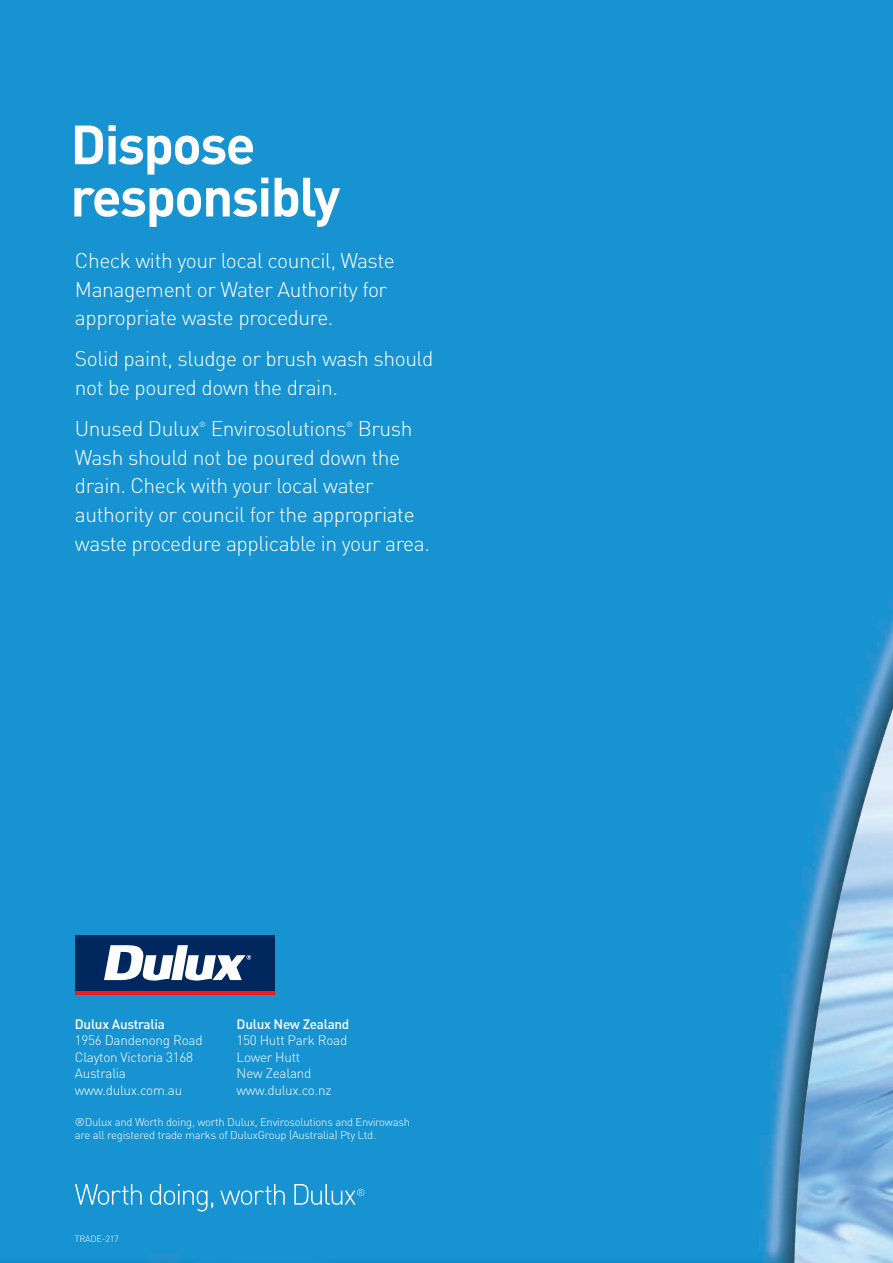
<style>
.page{position:relative;width:893px;height:1263px;background:#1793d1}
.page>*{position:absolute;margin:0;border:0;box-sizing:border-box;transform-origin:0 0}
.t1{font:700 54.3px/52.2px "DIN";letter-spacing:-.03em;color:#fff}
.t2{font:300 21px/28.8px "DIN";letter-spacing:-.02em;color:#fff}
.t3{font:300 13.5px/16.5px "DIN";letter-spacing:-.02em;color:#fff}
.t4{font:500 13.5px "DIN";letter-spacing:-.02em;color:#fff}
.t5{font:300 11.25px/13.5px "DIN";letter-spacing:-.02em;color:#fff}
.t6{font:300 9px "DIN";letter-spacing:-.02em;color:#fff}
.t7{font:300 7.5px "DIN";color:#fff}
</style>
<div class="page">
<div style="left:75px;top:935px;width:200px;height:56px;background:#00285e"></div>
<hr style="left:75px;top:991px;width:200px;height:4px;background:#ed1c24">
<svg style="left:104px;top:945px;width:147px;height:36px"></svg>
<svg style="left:75px;top:1184px;width:67px;height:21px"></svg>
<svg style="left:150px;top:1184px;width:63px;height:27px;background:#3da4d8"></svg>
<svg style="left:220px;top:1184px;width:65px;height:21px"></svg>
<svg style="left:294px;top:1184px;width:70px;height:21px"></svg>
<h1 class="t1" style="left:70px;top:116px;width:272px">Dispose responsibly</h1>
<p class="t2" style="left:75px;top:246px;width:321px">Check with your local council, Waste<br>Management or Water Authority for appropriate waste procedure.</p>
<p class="t2" style="left:75px;top:344px;width:360px">Solid paint, sludge or brush wash should not be poured down the drain.</p>
<p class="t2" style="left:75px;top:414px;width:126px">Unused Dulux</p>
<p class="t7" style="left:199px;top:419px;width:8px">®</p>
<p class="t2" style="left:211px;top:414px;width:137px">Envirosolutions</p>
<p class="t7" style="left:346px;top:419px;width:8px">®</p>
<p class="t2" style="left:75px;top:414px;width:357px;text-indent:283px">Brush<br>Wash should not be poured down the drain. Check with your local water authority or council for the appropriate waste procedure applicable in your area.</p>
<p class="t4" style="left:75px;top:1015px;width:91px">Dulux Australia</p>
<p class="t3" style="left:75px;top:1032px;width:129px">1956 Dandenong Road<br>Clayton Victoria 3168<br>Australia www.dulux.com.au</p>
<p class="t4" style="left:237px;top:1015px;width:114px">Dulux New Zealand</p>
<p class="t3" style="left:237px;top:1032px;width:112px">150 Hutt Park Road<br>Lower Hutt<br>New Zealand www.dulux.co.nz</p>
<p class="t5" style="left:75px;top:1115px;width:337px">®Dulux and Worth doing, worth Dulux, Envirosolutions and Envirowash are all registered trade marks of DuluxGroup (Australia) Pty Ltd.</p>
<p class="t6" style="left:75px;top:1233px;width:45px">TRADE-217</p>
</div>
